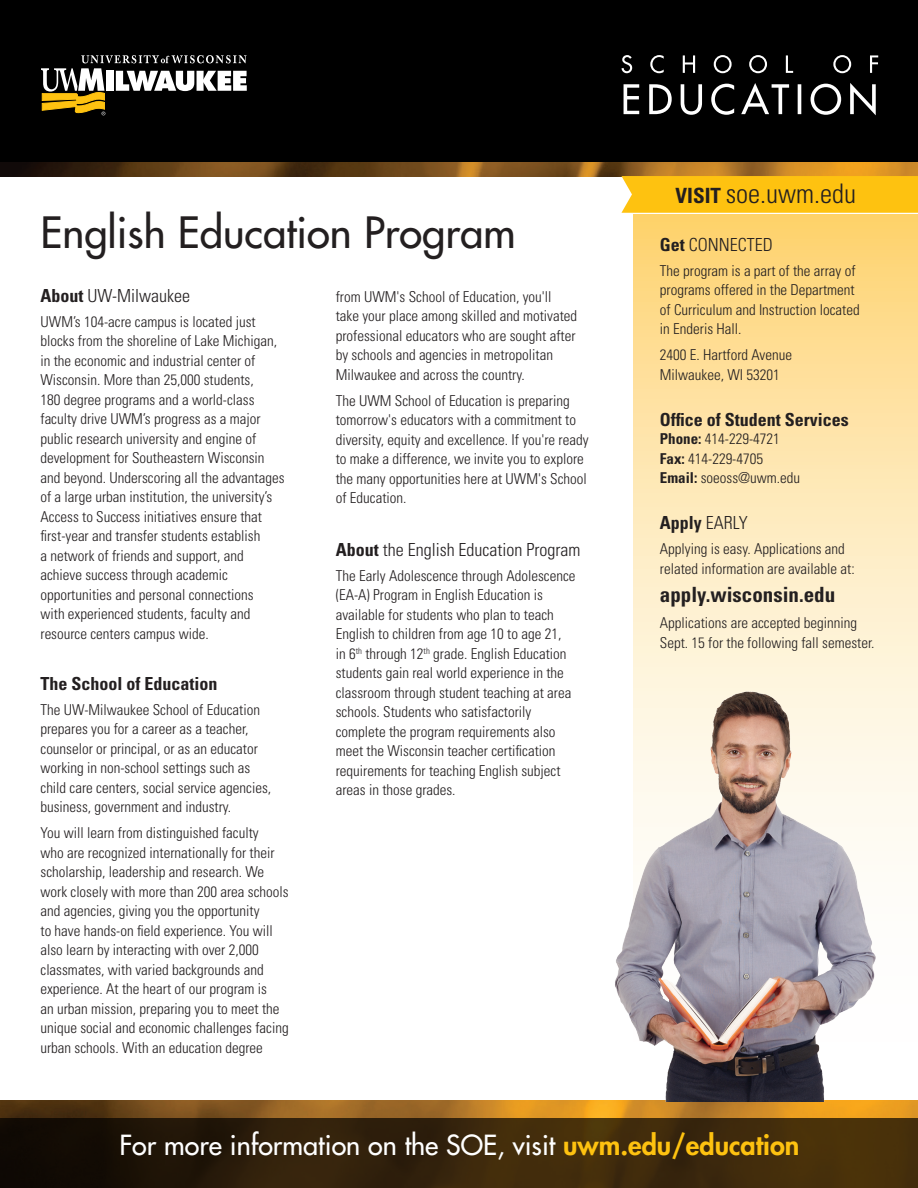
<style>
.page{position:relative;width:918px;height:1188px;background:#fff}
.page>*{position:absolute;margin:0;border:0;box-sizing:border-box;transform-origin:0 0}
.headline{font:500 42px "Futura Std";color:#231f20}
.headline-2{font:500 27px "Futura Std";color:#fff}
.body{font:300 condensed 27px "Univers LT Std";color:#231f20}
.body-2{font:700 condensed 21px "Univers LT Std";color:#231f20}
.subhead{font:300 condensed 18px "Univers LT Std";color:#231f20}
.subhead-2{font:700 condensed 18px "Univers LT Std";color:#231f20}
.body-3{font:300 condensed 15px/19.5px "Univers LT Std";color:#231f20}
.s1{font-weight:700}
.s2{font-weight:700;font-size:21px}
.s3{font-weight:300}
.s4{font-weight:800;color:#fec210}
</style>
<div class="page">
<svg style="left:633px;top:214px;width:285px;height:887px;background:#fee7b2"></svg>
<img style="left:0;top:1101px;width:918px;height:17px">
<img style="left:0;top:162px;width:918px;height:14px">
<div style="left:0;top:0;width:918px;height:162px;background:#000"></div>
<svg style="left:624px;top:83px;width:252px;height:32px"></svg>
<svg style="left:621px;top:55px;width:257px;height:18px"></svg>
<svg style="left:0;top:1118px;width:918px;height:70px;background:#332209"></svg>
<svg style="left:41px;top:55px;width:206px;height:60px"></svg>
<div style="left:621px;top:176px;width:297px;height:37px;background:#fec210"></div>
<img style="left:609px;top:670px;width:269px;height:432px">
<p class="headline" style="left:40px;top:207px;width:477px">English Education Program</p>
<p class="subhead" style="left:40px;top:285px;width:151px"><span class="s1">About</span> UW-Milwaukee</p>
<p class="body-3" style="left:40px;top:312px;width:246px">UWM’s 104-acre campus is located just blocks from the shoreline of Lake Michigan, in the economic and industrial center of Wisconsin. More than 25,000 students,<br>180 degree programs and a world-class faculty drive UWM’s progress as a major public research university and engine of development for Southeastern Wisconsin and beyond. Underscoring all the advantages of a large urban institution, the university’s Access to Success initiatives ensure that first-year and transfer students establish<br>a network of friends and support, and achieve success through academic opportunities and personal connections<br>with experienced students, faculty and resource centers campus wide.</p>
<p class="subhead-2" style="left:40px;top:672px;width:179px">The School of Education</p>
<p class="body-3" style="left:40px;top:700px;width:232px">The UW-Milwaukee School of Education prepares you for a career as a teacher, counselor or principal, or as an educator working in non-school settings such as child care centers, social service agencies, business, government and industry.</p>
<p class="body-3" style="left:40px;top:823px;width:250px">You will learn from distinguished faculty<br>who are recognized internationally for their scholarship, leadership and research. We work closely with more than 200 area schools and agencies, giving you the opportunity<br>to have hands-on field experience. You will also learn by interacting with over 2,000 classmates, with varied backgrounds and experience. At the heart of our program is<br>an urban mission, preparing you to meet the unique social and economic challenges facing urban schools. With an education degree</p>
<p class="body-3" style="left:336px;top:287px;width:243px">from UWM's School of Education, you'll take your place among skilled and motivated professional educators who are sought after by schools and agencies in metropolitan Milwaukee and across the country.</p>
<p class="body-3" style="left:336px;top:391px;width:254px">The UWM School of Education is preparing tomorrow's educators with a commitment to diversity, equity and excellence. If you're ready to make a difference, we invite you to explore the many opportunities here at UWM's School of Education.</p>
<p class="subhead" style="left:336px;top:539px;width:246px"><span class="s1">About</span> the English Education Program</p>
<p class="body-3" style="left:336px;top:566px;width:241px">The Early Adolescence through Adolescence (EA-A) Program in English Education is available for students who plan to teach English to children from age 10 to age 21,<br>in 6<sup>th</sup> through 12<sup>th</sup> grade. English Education students gain real world experience in the classroom through student teaching at area schools. Students who satisfactorily complete the program requirements also meet the Wisconsin teacher certification requirements for teaching English subject areas in those grades.</p>
<p class="body" style="left:676px;top:177px;width:182px"><span class="s2">VISIT</span> soe.uwm.edu</p>
<p class="subhead" style="left:660px;top:233px;width:114px"><span class="s1">Get</span> CONNECTED</p>
<p class="body-3" style="left:660px;top:261px;width:201px">The program is a part of the array of programs offered in the Department of Curriculum and Instruction located in Enderis Hall.</p>
<p class="body-3" style="left:660px;top:345px;width:134px">2400 E. Hartford Avenue<br>Milwaukee, WI 53201</p>
<p class="subhead-2" style="left:660px;top:408px;width:191px">Office of Student Services</p>
<p class="body-3" style="left:660px;top:429px;width:142px"><span class="s1">Phone:</span> 414-229-4721<br><span class="s1">Fax:</span> 414-229-4705<br><span class="s1">Email:</span> soeoss@uwm.edu</p>
<p class="subhead-2" style="left:660px;top:512px;width:89px">Apply <span class="s3">EARLY</span></p>
<p class="body-3" style="left:660px;top:539px;width:196px">Applying is easy. Applications and related information are available at:</p>
<p class="body-2" style="left:660px;top:582px;width:177px">apply.wisconsin.edu</p>
<p class="body-3" style="left:660px;top:613px;width:216px">Applications are accepted beginning<br>Sept. 15 for the following fall semester.</p>
<p class="headline-2" style="left:120px;top:1128px;width:681px">For more information on the SOE, visit <span class="s4">uwm.edu/education</span></p>
</div>
